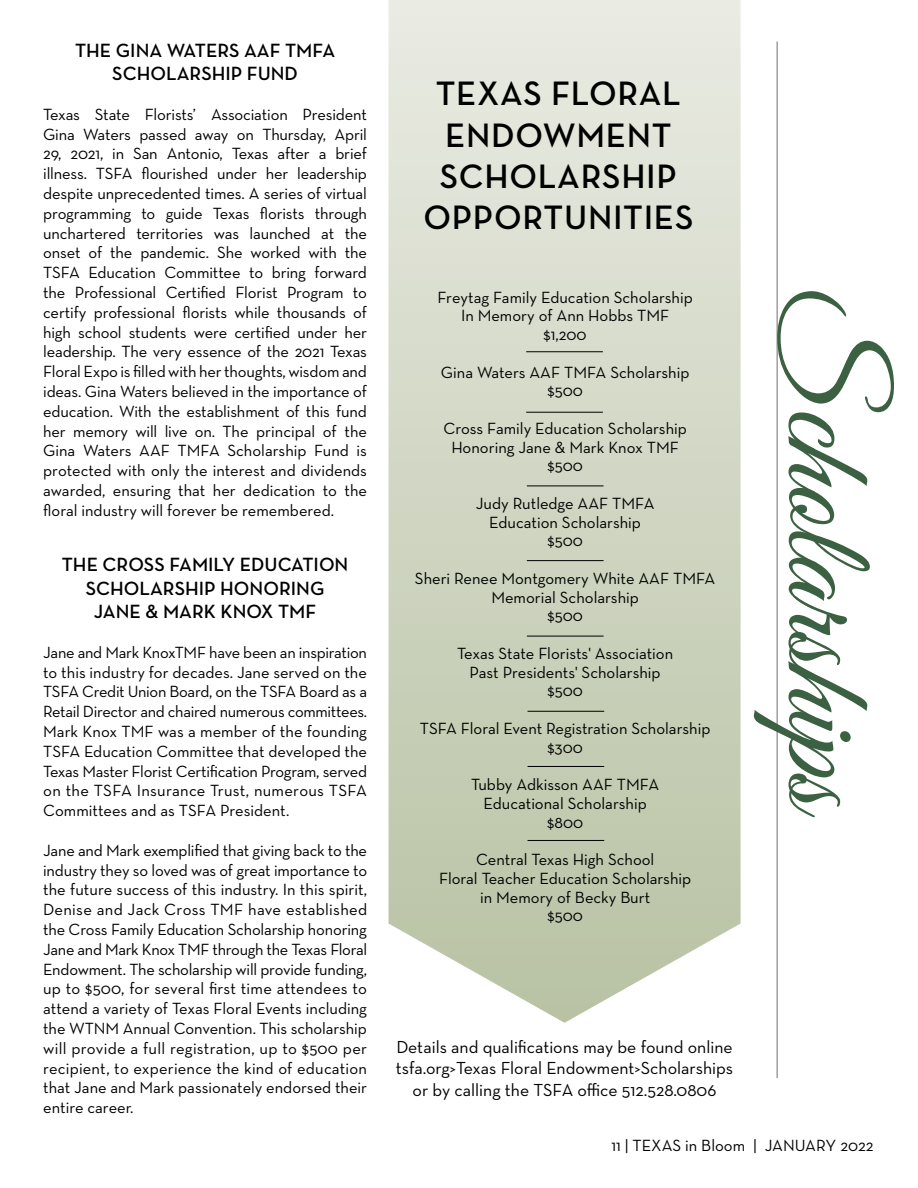
<style>
.page{position:relative;width:918px;height:1188px;background:#fff}
.page>*{position:absolute;margin:0;border:0;box-sizing:border-box;transform-origin:0 0}
.t1{font:129px "Good Vibrations Script";color:#3c6142}
.t2{font:600 34.5px/41.4px "Neutra Text";letter-spacing:.02em;color:#000;text-align:center}
.t3{font:600 19.5px/23.4px "Neutra Text";color:#000;text-align:center}
.t4{font:17.7px/21.3px "Neutra Text";color:#000;text-align:center}
.t5{font:16.5px/19.8px "Neutra Text";color:#000;text-align:center}
</style>
<div class="page">
<svg style="left:388px;top:0;width:353px;height:1023px;background:#d3d9c7"></svg>
<hr style="left:777px;top:42px;width:1px;height:1036px;background:#6d6e71">
<hr style="left:526px;top:351px;width:77px;height:1px;background:#000">
<hr style="left:526px;top:412px;width:77px;height:1px;background:#000">
<hr style="left:527px;top:486px;width:77px;height:1px;background:#000">
<hr style="left:527px;top:560px;width:77px;height:1px;background:#000">
<hr style="left:527px;top:636px;width:77px;height:1px;background:#000">
<hr style="left:528px;top:711px;width:76px;height:1px;background:#000">
<hr style="left:528px;top:766px;width:76px;height:1px;background:#000">
<hr style="left:528px;top:840px;width:76px;height:1px;background:#000">
<p class="t3" style="left:75px;top:38px;width:262px">THE GINA WATERS AAF TMFA<br>SCHOLARSHIP FUND</p>
<p class="t5" style="left:43px;top:104px;width:325px;text-align:justify">Texas State Florists’ Association President Gina Waters passed away on Thursday, April 29, 2021, in San Antonio, Texas after a brief illness. TSFA flourished under her leadership despite unprecedented times. A series of virtual programming to guide Texas florists through unchartered territories was launched at the onset of the pandemic. She worked with the TSFA Education Committee to bring forward the Professional Certified Florist Program to certify professional florists while thousands of high school students were certified under her leadership. The very essence of the 2021 Texas Floral Expo is filled with her thoughts, wisdom and ideas. Gina Waters believed in the importance of education. With the establishment of this fund her memory will live on. The principal of the Gina Waters AAF TMFA Scholarship Fund is protected with only the interest and dividends awarded, ensuring that her dedication to the floral industry will forever be remembered.</p>
<p class="t3" style="left:62px;top:553px;width:288px">THE CROSS FAMILY EDUCATION<br>SCHOLARSHIP HONORING<br>JANE &amp; MARK KNOX TMF</p>
<p class="t5" style="left:43px;top:642px;width:326px;text-align:justify">Jane and Mark KnoxTMF have been an inspiration to this industry for decades. Jane served on the TSFA Credit Union Board, on the TSFA Board as a Retail Director and chaired numerous committees.<br>Mark Knox TMF was a member of the founding TSFA Education Committee that developed the Texas Master Florist Certification Program, served on the TSFA Insurance Trust, numerous TSFA Committees and as TSFA President.</p>
<p class="t5" style="left:43px;top:840px;width:326px;text-align:justify">Jane and Mark exemplified that giving back to the industry they so loved was of great importance to the future success of this industry. In this spirit, Denise and Jack Cross TMF have established the Cross Family Education Scholarship honoring Jane and Mark Knox TMF through the Texas Floral Endowment. The scholarship will provide funding, up to $500, for several first time attendees to attend a variety of Texas Floral Events including the WTNM Annual Convention. This scholarship will provide a full registration, up to $500 per recipient, to experience the kind of education that Jane and Mark passionately endorsed their entire career.</p>
<h2 class="t2" style="left:423px;top:72px;width:272px">TEXAS FLORAL<br>ENDOWMENT<br>SCHOLARSHIP<br>OPPORTUNITIES</h2>
<p class="t5" style="left:438px;top:287px;width:257px;line-height:18.8px">Freytag Family Education Scholarship<br>In Memory of Ann Hobbs TMF $1,200</p>
<p class="t5" style="left:441px;top:362px;width:250px;line-height:18.8px">Gina Waters AAF TMFA Scholarship $500</p>
<p class="t5" style="left:443px;top:419px;width:245px;line-height:18.8px">Cross Family Education Scholarship<br>Honoring Jane &amp; Mark Knox TMF $500</p>
<p class="t5" style="left:476px;top:494px;width:180px;line-height:18.8px">Judy Rutledge AAF TMFA<br>Education Scholarship $500</p>
<p class="t5" style="left:415px;top:569px;width:302px;line-height:18.8px">Sheri Renee Montgomery White AAF TMFA<br>Memorial Scholarship<br>$500</p>
<p class="t5" style="left:457px;top:644px;width:218px;line-height:18.8px">Texas State Florists' Association<br>Past Presidents' Scholarship $500</p>
<p class="t5" style="left:420px;top:719px;width:292px;line-height:18.8px">TSFA Floral Event Registration Scholarship $300</p>
<p class="t5" style="left:471px;top:775px;width:189px;line-height:18.8px">Tubby Adkisson AAF TMFA<br>Educational Scholarship $800</p>
<p class="t5" style="left:439px;top:850px;width:254px;line-height:18.8px">Central Texas High School<br>Floral Teacher Education Scholarship in Memory of Becky Burt<br>$500</p>
<h1 class="t1" style="left:918px;top:291px;width:529px;rotate:90deg">Scholarships</h1>
<p class="t4" style="left:396px;top:1036px;width:339px">Details and qualifications may be found online tsfa.org&gt;Texas Floral Endowment&gt;Scholarships or by calling the TSFA office 512.528.0806</p>
<p class="t5" style="left:611px;top:1135px;width:264px">11 | TEXAS in Bloom | JANUARY 2022</p>
</div>
